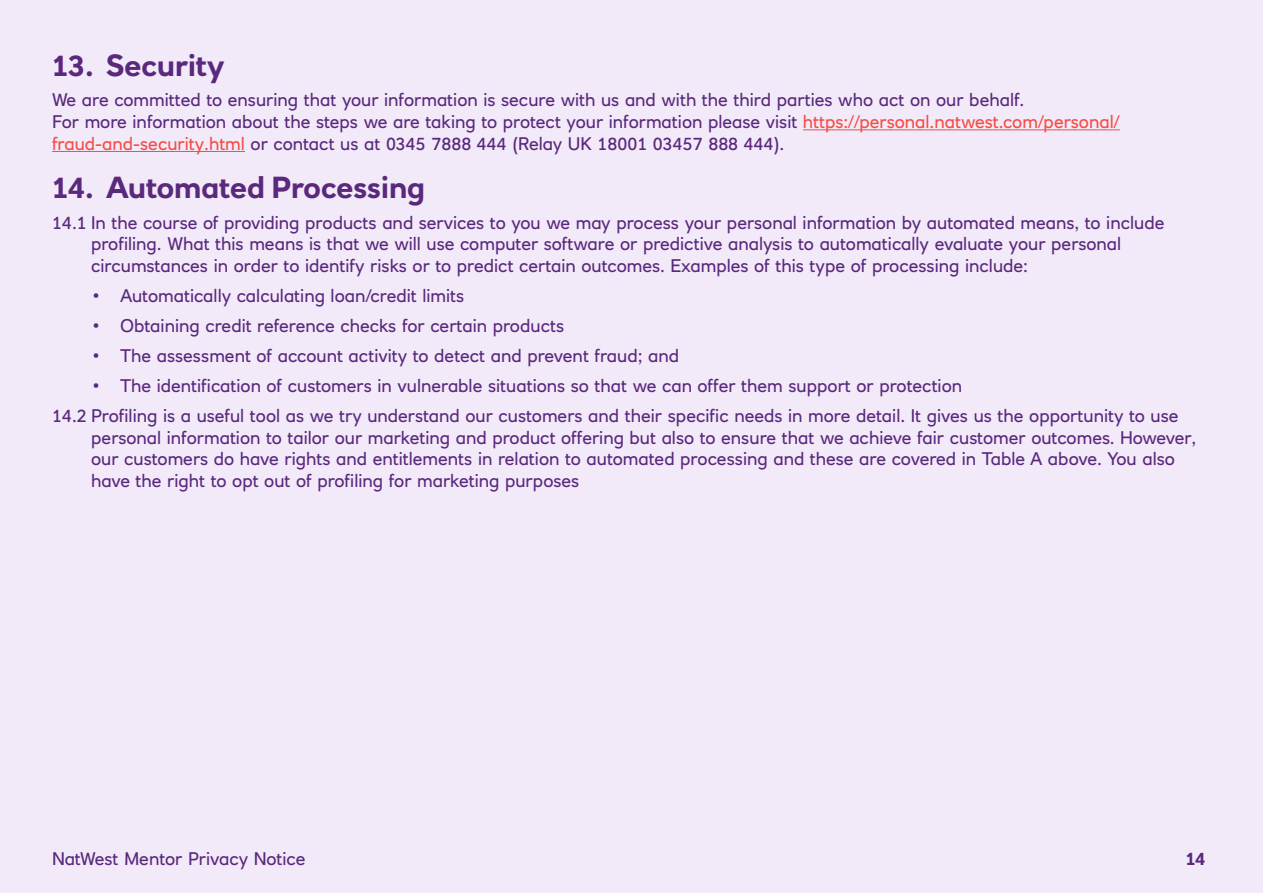
<style>
.page{position:relative;width:1263px;height:893px;background:#f2eaf9}
.page>*{position:absolute;margin:0;border:0;box-sizing:border-box;transform-origin:0 0}
.t1{font:700 30px "RN House Sans";color:#5a287d}
.t2{font:18px/21.6px "RN House Sans";color:#5a287d}
.t3{font:700 18px "RN House Sans";color:#5a287d}
.s1{color:#f74c45}
</style>
<div class="page">
<hr style="left:803px;top:129px;width:317px;height:1px;background:#f74c45">
<hr style="left:52px;top:151px;width:193px;height:1px;background:#f74c45">
<h1 class="t1" style="left:52px;top:47px;width:174px">13. Security</h1>
<p class="t2" style="left:52px;top:89px;width:1069px">We are committed to ensuring that your information is secure with us and with the third parties who act on our behalf.<br>For more information about the steps we are taking to protect your information please visit <span class="s1">https://personal.natwest.com/personal/ fraud-and-security.html</span> or contact us at 0345 7888 444 (Relay UK 18001 03457 888 444).</p>
<h1 class="t1" style="left:52px;top:169px;width:375px">14. Automated Processing</h1>
<p class="t2" style="left:91px;top:211px;width:1075px;text-indent:-39px">14.1 In the course of providing products and services to you we may process your personal information by automated means, to include profiling. What this means is that we will use computer software or predictive analysis to automatically evaluate your personal circumstances in order to identify risks or to predict certain outcomes. Examples of this type of processing include:</p>
<p class="t2" style="left:93px;top:285px;width:373px">• Automatically calculating loan/credit limits</p>
<p class="t2" style="left:93px;top:315px;width:473px">• Obtaining credit reference checks for certain products</p>
<p class="t2" style="left:93px;top:345px;width:587px">• The assessment of account activity to detect and prevent fraud; and</p>
<p class="t2" style="left:52px;top:371px;width:1128px;line-height:30.2px;text-indent:41px">• The identification of customers in vulnerable situations so that we can offer them support or protection<br>14.2 Profiling is a useful tool as we try understand our customers and their specific needs in more detail. It gives us the opportunity to use</p>
<p class="t2" style="left:91px;top:427px;width:1106px">personal information to tailor our marketing and product offering but also to ensure that we achieve fair customer outcomes. However, our customers do have rights and entitlements in relation to automated processing and these are covered in Table A above. You also have the right to opt out of profiling for marketing purposes</p>
<p class="t2" style="left:52px;top:848px;width:255px">NatWest Mentor Privacy Notice</p>
<p class="t3" style="left:1186px;top:847px;width:21px">14</p>
</div>
